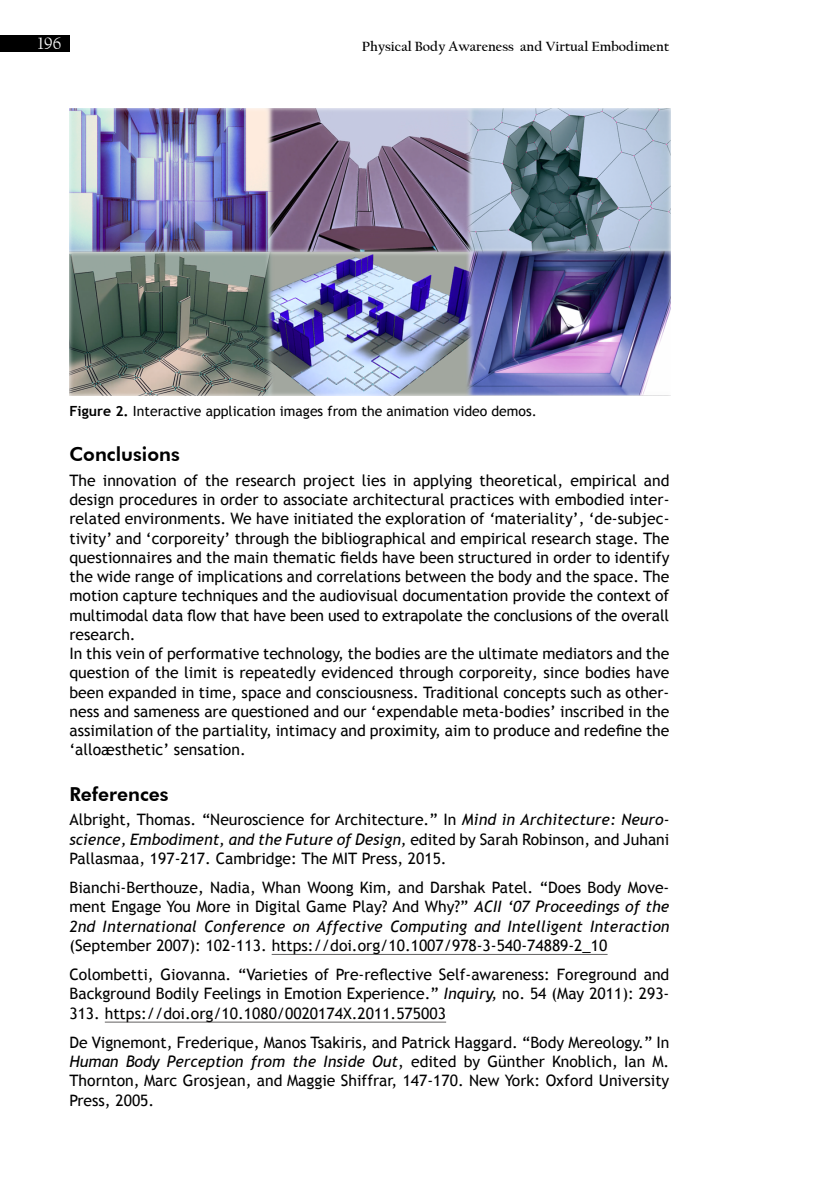
<style>
.page{position:relative;width:819px;height:1191px;background:#fff}
.page>*{position:absolute;margin:0;border:0;box-sizing:border-box;transform-origin:0 0}
.t1{font:800 19.25px "Futura BT";color:#000}
.t2{font:17.5px "Californian FB";color:#fff}
.t3{font:15.75px/19.2px "Trebuchet MS";color:#000}
.t4{font:14px "Trebuchet MS";color:#000}
.t5{font:700 14px "Californian FB";color:#000}
.s1{font-weight:700}
.s2{font-style:italic}
</style>
<div class="page">
<div style="left:0;top:35px;width:69px;height:17px;background:#000"></div>
<hr style="left:272px;top:954px;width:335px;height:1px;background:#626161">
<hr style="left:105px;top:1021px;width:341px;height:1px;background:#626161">
<img style="left:69px;top:108px;width:601px;height:287px">
<p class="t2" style="left:38px;top:33px;width:25px">196</p>
<p class="t5" style="left:362px;top:39px;width:309px">Physical Body Awareness and Virtual Embodiment</p>
<p class="t4" style="left:69px;top:402px;width:469px"><span class="s1">Figure 2.</span> Interactive application images from the animation video demos.</p>
<p class="t1" style="left:69px;top:443px;width:112px">Conclusions</p>
<p class="t3" style="left:69px;top:471px;width:601px">The innovation of the research project lies in applying theoretical, empirical and design procedures in order to associate architectural practices with embodied inter&shy;related environments. We have initiated the exploration of <span class="s2">‘</span>materiality’, ‘de-subjec&shy;tivity’ and ‘corporeity’ through the bibliographical and empirical research stage. The questionnaires and the main thematic fields have been structured in order to identify the wide range of implications and correlations between the body and the space. The motion capture techniques and the audiovisual documentation provide the context of multimodal data flow that have been used to extrapolate the conclusions of the overall research.<br>In this vein of performative technology, the bodies are the ultimate mediators and the question of the limit is repeatedly evidenced through corporeity<span class="s2">,</span> since bodies have been expanded in time, space and consciousness. Traditional concepts such as other&shy;ness and sameness are questioned and our ‘expendable meta-bodies’ inscribed in the assimilation of the partiality, intimacy and proximity, aim to produce and redefine the ‘alloæsthetic’ sensation.</p>
<p class="t1" style="left:69px;top:782px;width:101px">References</p>
<p class="t3" style="left:69px;top:810px;width:601px;text-align:justify">Albright, Thomas. “Neuroscience for Architecture.” In <span class="s2">Mind in Architecture: Neuro&shy;science, Embodiment, and the Future of Design,</span> edited by Sarah Robinson, and Juhani Pallasmaa, 197-217. Cambridge: The MIT Press, 2015.</p>
<p class="t3" style="left:69px;top:878px;width:601px;text-align:justify">Bianchi-Berthouze, Nadia, Whan Woong Kim, and Darshak Patel. “Does Body Move&shy;ment Engage You More in Digital Game Play? And Why?” <span class="s2">ACII ‘07 Proceedings of the 2nd International Conference on Affective Computing and Intelligent Interaction</span></p>
<p class="t3" style="left:69px;top:931px;width:601px;line-height:29.2px">(September 2007): 102-113. https://doi.org/10.1007/978-3-540-74889-2_10<br>Colombetti, Giovanna. “Varieties of Pre-reflective Self-awareness: Foreground and</p>
<p class="t3" style="left:69px;top:984px;width:601px">Background Bodily Feelings in Emotion Experience.” <span class="s2">Inquiry,</span> no. 54 (May 2011): 293-<br>313. https://doi.org/10.1080/0020174X.2011.575003</p>
<p class="t3" style="left:69px;top:1032px;width:601px;text-align:justify">De Vignemont, Frederique, Manos Tsakiris, and Patrick Haggard. “Body Mereology.” In <span class="s2">Human Body Perception from the Inside Out</span>, edited by Günther Knoblich, Ian M.<br>Thornton, Marc Grosjean, and Maggie Shiffrar, 147-170. New York: Oxford University Press, 2005.</p>
</div>
